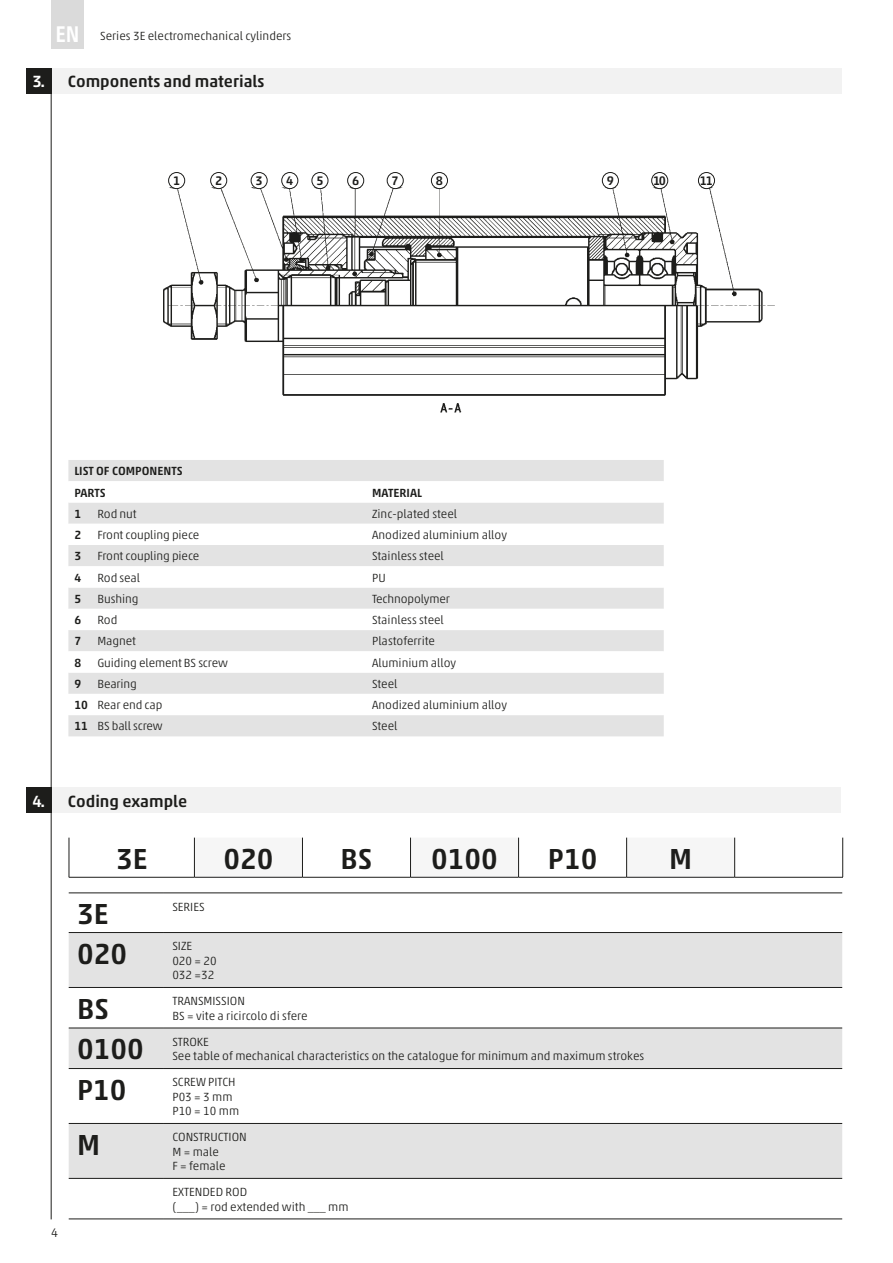
<style>
.page{position:relative;width:893px;height:1263px;background:#fff}
.page>*{position:absolute;margin:0;border:0;box-sizing:border-box;transform-origin:0 0}
.t1{font:500 29.4px "Akko W1 G";color:#1d1d1b}
.t2{font:500 16.5px "Akko W1 G";color:#1d1d1b}
.t3{font:500 16.5px "Akko W1 G";color:#fff}
.t4{font:500 12.6px "Akko W1 G";color:#1d1d1b}
.t5{font:300 12.6px "Akko W1 G";color:#1d1d1b}
.t6{font:300 12px/14.4px "Akko W1 G";color:#1d1d1b}
.t7{font:500 12px/21.3px "Akko W1 G";color:#1d1d1b}
.s1{font-weight:500;font-size:23.1px;color:#fff}
.s2{font-weight:500}
</style>
<div class="page">
<div style="left:51px;top:0;width:33px;height:49px;background:#dadada"></div>
<img style="left:163px;top:188px;width:612px;height:225px">
<div style="left:169px;top:172px;width:16px;height:17px;background:#fff;border-radius:50%"></div>
<div style="left:168px;top:172px;width:17px;height:17px;border:1px solid #1d1d1b;border-radius:50%"></div>
<div style="left:211px;top:172px;width:16px;height:17px;background:#fff;border-radius:50%"></div>
<div style="left:210px;top:172px;width:17px;height:17px;border:1px solid #1d1d1b;border-radius:50%"></div>
<div style="left:251px;top:172px;width:16px;height:17px;border:1px solid #1d1d1b;border-radius:50%"></div>
<div style="left:282px;top:172px;width:16px;height:17px;background:#fff;border-radius:50%"></div>
<div style="left:281px;top:172px;width:17px;height:17px;border:1px solid #1d1d1b;border-radius:50%"></div>
<div style="left:312px;top:172px;width:16px;height:17px;border:1px solid #1d1d1b;border-radius:50%"></div>
<div style="left:348px;top:172px;width:16px;height:17px;background:#fff;border-radius:50%"></div>
<div style="left:347px;top:172px;width:17px;height:17px;border:1px solid #1d1d1b;border-radius:50%"></div>
<div style="left:387px;top:172px;width:16px;height:17px;background:#fff;border-radius:50%"></div>
<div style="left:387px;top:172px;width:17px;height:17px;border:1px solid #1d1d1b;border-radius:50%"></div>
<div style="left:431px;top:172px;width:16px;height:17px;background:#fff;border-radius:50%"></div>
<div style="left:431px;top:172px;width:17px;height:17px;border:1px solid #1d1d1b;border-radius:50%"></div>
<div style="left:602px;top:172px;width:16px;height:17px;background:#fff;border-radius:50%"></div>
<div style="left:602px;top:172px;width:17px;height:17px;border:1px solid #1d1d1b;border-radius:50%"></div>
<div style="left:652px;top:172px;width:16px;height:17px;background:#fff;border-radius:50%"></div>
<div style="left:651px;top:172px;width:17px;height:17px;border:1px solid #1d1d1b;border-radius:50%"></div>
<div style="left:698px;top:172px;width:16px;height:17px;background:#fff;border-radius:50%"></div>
<div style="left:698px;top:172px;width:17px;height:17px;border:1px solid #1d1d1b;border-radius:50%"></div>
<div style="left:26px;top:68px;width:816px;height:26px;background:#f2f2f2"></div>
<div style="left:26px;top:787px;width:815px;height:26px;background:#f2f2f2"></div>
<div style="left:26px;top:68px;width:25px;height:26px;background:#1d1d1b"></div>
<div style="left:26px;top:787px;width:25px;height:26px;background:#1d1d1b"></div>
<div style="left:68px;top:460px;width:596px;height:276px;background:#e3e3e3"></div>
<svg style="left:68px;top:481px;width:596px;height:234px"></svg>
<hr style="left:51px;top:69px;width:1px;height:1150px;background:#1d1d1b">
<svg style="left:69px;top:933px;width:773px;height:245px;fill:#e3e3e3"></svg>
<hr style="left:69px;top:893px;width:95px;height:1px;background:#1d1d1b">
<hr style="left:69px;top:932px;width:95px;height:1px;background:#1d1d1b">
<hr style="left:164px;top:893px;width:678px;height:1px;background:#1d1d1b">
<hr style="left:164px;top:932px;width:678px;height:1px;background:#1d1d1b">
<hr style="left:69px;top:987px;width:95px;height:1px;background:#1d1d1b">
<hr style="left:164px;top:987px;width:678px;height:1px;background:#1d1d1b">
<hr style="left:69px;top:1028px;width:95px;height:1px;background:#1d1d1b">
<hr style="left:164px;top:1028px;width:678px;height:1px;background:#1d1d1b">
<hr style="left:69px;top:1068px;width:95px;height:1px;background:#1d1d1b">
<hr style="left:164px;top:1068px;width:678px;height:1px;background:#1d1d1b">
<hr style="left:69px;top:1123px;width:95px;height:1px;background:#1d1d1b">
<hr style="left:164px;top:1123px;width:678px;height:1px;background:#1d1d1b">
<hr style="left:69px;top:1178px;width:95px;height:1px;background:#1d1d1b">
<hr style="left:164px;top:1178px;width:678px;height:1px;background:#1d1d1b">
<hr style="left:69px;top:1219px;width:95px;height:1px;background:#1d1d1b">
<hr style="left:164px;top:1219px;width:678px;height:1px;background:#1d1d1b">
<svg style="left:70px;top:838px;width:772px;height:39px"></svg>
<hr style="left:69px;top:838px;width:1px;height:39px;background:#1d1d1b">
<hr style="left:194px;top:838px;width:1px;height:39px;background:#1d1d1b">
<hr style="left:69px;top:877px;width:125px;height:1px;background:#1d1d1b">
<hr style="left:302px;top:838px;width:1px;height:39px;background:#1d1d1b">
<hr style="left:194px;top:877px;width:108px;height:1px;background:#1d1d1b">
<hr style="left:410px;top:838px;width:1px;height:39px;background:#1d1d1b">
<hr style="left:302px;top:877px;width:108px;height:1px;background:#1d1d1b">
<hr style="left:518px;top:838px;width:1px;height:39px;background:#1d1d1b">
<hr style="left:410px;top:877px;width:109px;height:1px;background:#1d1d1b">
<hr style="left:626px;top:838px;width:1px;height:39px;background:#1d1d1b">
<hr style="left:519px;top:877px;width:108px;height:1px;background:#1d1d1b">
<hr style="left:734px;top:838px;width:1px;height:39px;background:#1d1d1b">
<hr style="left:627px;top:877px;width:108px;height:1px;background:#1d1d1b">
<hr style="left:842px;top:838px;width:1px;height:39px;background:#1d1d1b">
<hr style="left:735px;top:877px;width:108px;height:1px;background:#1d1d1b">
<h2 class="t3" style="left:32px;top:69px;width:14px">3.</h2>
<p class="t6" style="left:56px;top:28px;width:237px"><span class="s1">EN</span> Series 3E electromechanical cylinders</p>
<h2 class="t2" style="left:68px;top:69px;width:198px">Components and materials</h2>
<p class="t4" style="left:173px;top:171px;width:9px">1</p>
<p class="t4" style="left:215px;top:171px;width:9px">2</p>
<p class="t4" style="left:256px;top:171px;width:9px">3</p>
<p class="t4" style="left:286px;top:171px;width:9px">4</p>
<p class="t4" style="left:316px;top:171px;width:9px">5</p>
<p class="t4" style="left:352px;top:171px;width:9px">6</p>
<p class="t4" style="left:392px;top:171px;width:9px">7</p>
<p class="t4" style="left:436px;top:171px;width:9px">8</p>
<p class="t4" style="left:607px;top:171px;width:9px">9</p>
<p class="t4" style="left:653px;top:171px;width:14px">10</p>
<p class="t4" style="left:700px;top:171px;width:14px">11</p>
<p class="t7" style="left:74px;top:460px;width:110px">LIST OF COMPONENTS<br>PARTS</p>
<p class="t7" style="left:372px;top:481px;width:51px">MATERIAL</p>
<p class="t7" style="left:74px;top:502px;width:8px">1</p>
<p class="t6" style="left:97px;top:506px;width:41px">Rod nut</p>
<p class="t6" style="left:372px;top:506px;width:87px">Zinc-plated steel</p>
<p class="t7" style="left:74px;top:523px;width:8px">2</p>
<p class="t6" style="left:97px;top:527px;width:103px">Front coupling piece</p>
<p class="t6" style="left:372px;top:527px;width:137px">Anodized aluminium alloy</p>
<p class="t7" style="left:74px;top:545px;width:8px">3</p>
<p class="t6" style="left:97px;top:548px;width:103px">Front coupling piece</p>
<p class="t6" style="left:372px;top:548px;width:73px">Stainless steel</p>
<p class="t7" style="left:74px;top:566px;width:8px">4</p>
<p class="t6" style="left:97px;top:569px;width:44px">Rod seal</p>
<p class="t6" style="left:372px;top:569px;width:15px">PU</p>
<p class="t7" style="left:74px;top:587px;width:8px">5</p>
<p class="t6" style="left:97px;top:591px;width:42px">Bushing</p>
<p class="t6" style="left:372px;top:591px;width:79px">Technopolymer</p>
<p class="t7" style="left:74px;top:608px;width:8px">6</p>
<p class="t6" style="left:97px;top:612px;width:21px">Rod</p>
<p class="t6" style="left:372px;top:612px;width:73px">Stainless steel</p>
<p class="t7" style="left:74px;top:630px;width:8px">7</p>
<p class="t6" style="left:97px;top:633px;width:40px">Magnet</p>
<p class="t6" style="left:372px;top:633px;width:65px">Plastoferrite</p>
<p class="t7" style="left:74px;top:651px;width:8px">8</p>
<p class="t6" style="left:97px;top:654px;width:132px">Guiding element BS screw</p>
<p class="t6" style="left:372px;top:654px;width:86px">Aluminium alloy</p>
<p class="t7" style="left:74px;top:672px;width:8px">9</p>
<p class="t6" style="left:97px;top:676px;width:41px">Bearing</p>
<p class="t6" style="left:372px;top:676px;width:27px">Steel</p>
<p class="t6" style="left:74px;top:697px;width:90px"><span class="s2">10</span> Rear end cap</p>
<p class="t6" style="left:372px;top:697px;width:137px">Anodized aluminium alloy</p>
<p class="t6" style="left:74px;top:718px;width:90px"><span class="s2">11</span> BS ball screw</p>
<p class="t6" style="left:372px;top:718px;width:27px">Steel</p>
<h2 class="t3" style="left:32px;top:789px;width:14px">4.</h2>
<h2 class="t2" style="left:68px;top:789px;width:121px">Coding example</h2>
<h1 class="t1" style="left:116px;top:837px;width:33px">3E</h1>
<h1 class="t1" style="left:223px;top:837px;width:52px">020</h1>
<h1 class="t1" style="left:341px;top:837px;width:33px">BS</h1>
<h1 class="t1" style="left:431px;top:837px;width:68px">0100</h1>
<h1 class="t1" style="left:548px;top:837px;width:51px">P10</h1>
<h1 class="t1" style="left:669px;top:837px;width:25px">M</h1>
<h1 class="t1" style="left:77px;top:892px;width:33px">3E</h1>
<p class="t6" style="left:172px;top:898px;width:34px">SERIES</p>
<h1 class="t1" style="left:77px;top:932px;width:52px">020</h1>
<p class="t6" style="left:172px;top:938px;width:46px">SIZE<br>020 = 20<br>032 =32</p>
<h1 class="t1" style="left:77px;top:987px;width:33px">BS</h1>
<p class="t6" style="left:172px;top:993px;width:137px">TRANSMISSION<br>BS = vite a ricircolo di sfere</p>
<h1 class="t1" style="left:77px;top:1027px;width:68px">0100</h1>
<p class="t6" style="left:172px;top:1033px;width:473px">STROKE<br>See table of mechanical characteristics on the catalogue for minimum and maximum strokes</p>
<h1 class="t1" style="left:77px;top:1068px;width:51px">P10</h1>
<p class="t6" style="left:172px;top:1074px;width:68px">SCREW PITCH<br>P03 = 3 mm<br>P10 = 10 mm</p>
<h1 class="t1" style="left:77px;top:1123px;width:25px">M</h1>
<p class="t6" style="left:172px;top:1129px;width:76px">CONSTRUCTION<br>M = male<br>F = female</p>
<p class="t6" style="left:172px;top:1184px;width:178px">EXTENDED ROD<br>(___) = rod extended with ___ mm</p>
<p class="t5" style="left:51px;top:1224px;width:8px">4</p>
</div>
